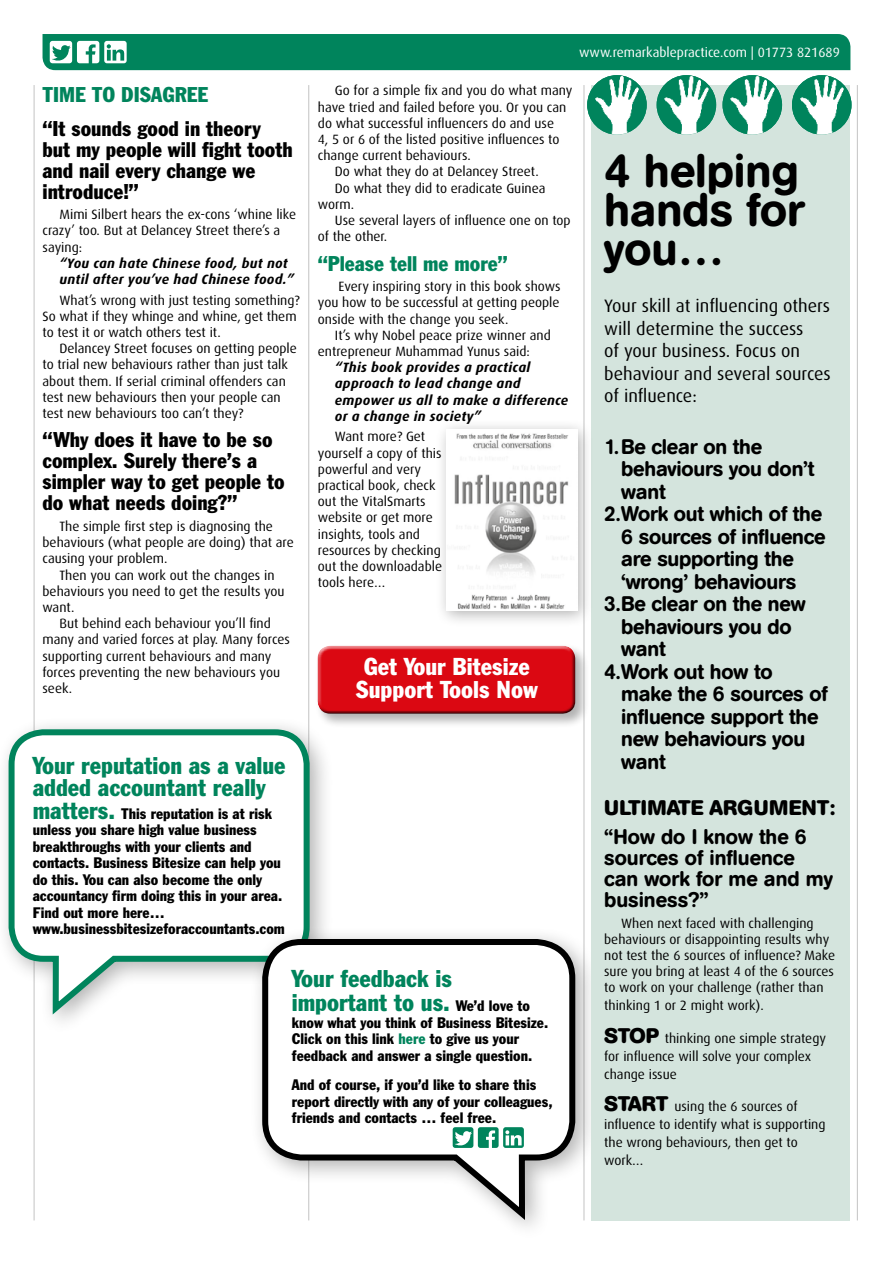
<style>
.page{position:relative;width:893px;height:1263px;background:#fff}
.page>*{position:absolute;margin:0;border:0;box-sizing:border-box;transform-origin:0 0}
.t1{font:500 46.5px/39px "AG Buch Rounded BQ";color:#000}
.t2{font:condensed 24px/22.5px "Franklin Gothic BT";color:#00845c}
.t3{font:condensed 24px/22.5px "Franklin Gothic BT";color:#fff;text-align:center}
.t4{font:500 21px/21px "AG Buch Rounded BQ";letter-spacing:-.01em;color:#000}
.t5{font:condensed 21px/21px "Franklin Gothic BT";color:#000}
.t6{font:condensed 21px "Franklin Gothic BT";color:#00845c}
.t7{font:700 21px "AG Buch Rounded BQ";letter-spacing:.01em;color:#000}
.t8{font:18px/22.5px "Dax";color:#000}
.t9{font:condensed 15px/16.5px "Franklin Gothic BT";color:#000}
.t10{font:13.5px/16.2px "Dax";color:#000}
.t11{font:italic 700 13.5px/16.2px "Dax";letter-spacing:.02em;color:#000}
.t12{font:13.5px "Dax";color:#fff}
.s1{font-size:24px;color:#00845c}
.s2{font-size:15px;color:#000}
.s3{color:#00845c}
.s4{font-family:"AG Buch Rounded BQ";font-weight:700;font-size:21px}
</style>
<div class="page">
<hr style="left:308px;top:85px;width:1px;height:1135px;background:#c6c6c6">
<hr style="left:583px;top:85px;width:1px;height:1135px;background:#c6c6c6">
<hr style="left:34px;top:85px;width:1px;height:1135px;background:#c6c6c6">
<hr style="left:857px;top:85px;width:1px;height:1135px;background:#c6c6c6">
<div style="left:43px;top:34px;width:807px;height:36px;background:#00845c"></div>
<div style="left:0;top:716px;width:334px;height:320px;background:#000;opacity:.3"></div>
<svg style="left:6px;top:726px;width:307px;height:295px"></svg>
<div style="left:249px;top:926px;width:351px;height:315px;background:#000;opacity:.3"></div>
<svg style="left:259px;top:936px;width:319px;height:290px"></svg>
<svg style="left:453px;top:1127px;width:71px;height:21px"></svg>
<div style="left:591px;top:85px;width:259px;height:1135px;background:#d4e4dd"></div>
<img style="left:587px;top:75px;width:60px;height:60px;border-radius:30px">
<img style="left:657px;top:75px;width:59px;height:60px;border-radius:30px">
<img style="left:722px;top:75px;width:60px;height:60px;border-radius:30px">
<img style="left:792px;top:75px;width:59px;height:60px;border-radius:30px">
<div style="left:436px;top:419px;width:159px;height:209px;background:#000;opacity:.3"></div>
<img style="left:446px;top:429px;width:131px;height:182px">
<div style="left:315px;top:643px;width:275px;height:85px;background:#000;opacity:.3"></div>
<div style="left:313px;top:641px;width:264px;height:69px;background:#fff;opacity:.75"></div>
<div style="left:316px;top:649px;width:264px;height:65px;background:#000;opacity:.75"></div>
<p class="t12" style="left:579px;top:45px;width:262px">www.remarkablepractice.com | 01773 821689</p>
<h3 class="t6" style="left:43px;top:81px;width:167px">TIME TO DISAGREE</h3>
<h3 class="t5" style="left:43px;top:117px;width:252px">“It sounds good in theory but my people will fight tooth and nail every change we introduce!”</h3>
<p class="t10" style="left:43px;top:207px;width:255px;text-indent:17px">Mimi Silbert hears the ex-cons ‘whine like crazy’ too. But at Delancey Street there’s a saying:</p>
<p class="t11" style="left:60px;top:255px;width:236px">“You can hate Chinese food, but not until after you’ve had Chinese food.”</p>
<p class="t10" style="left:43px;top:292px;width:259px;text-indent:17px">What’s wrong with just testing something?<br>So what if they whinge and whine, get them to test it or watch others test it.</p>
<p class="t10" style="left:43px;top:340px;width:256px;text-indent:17px">Delancey Street focuses on getting people to trial new behaviours rather than just talk about them. If serial criminal offenders can test new behaviours then your people can test new behaviours too can’t they?</p>
<h3 class="t5" style="left:43px;top:429px;width:244px">“Why does it have to be so complex. Surely there’s a simpler way to get people to do what needs doing?”</h3>
<p class="t10" style="left:43px;top:518px;width:253px;text-indent:17px">The simple first step is diagnosing the behaviours (what people are doing) that are causing your problem.</p>
<p class="t10" style="left:43px;top:567px;width:244px;text-indent:17px">Then you can work out the changes in behaviours you need to get the results you want.</p>
<p class="t10" style="left:43px;top:615px;width:249px;text-indent:17px">But behind each behaviour you’ll find many and varied forces at play. Many forces supporting current behaviours and many forces preventing the new behaviours you seek.</p>
<p class="t10" style="left:335px;top:83px;width:239px">Go for a simple fix and you do what many</p>
<p class="t10" style="left:318px;top:99px;width:250px">have tried and failed before you. Or you can</p>
<p class="t10" style="left:318px;top:115px;width:238px">do what successful influencers do and use</p>
<p class="t10" style="left:318px;top:131px;width:243px">4, 5 or 6 of the listed positive influences to</p>
<p class="t10" style="left:318px;top:148px;width:154px">change current behaviours.</p>
<p class="t10" style="left:335px;top:164px;width:205px">Do what they do at Delancey Street.</p>
<p class="t10" style="left:335px;top:180px;width:212px">Do what they did to eradicate Guinea</p>
<p class="t10" style="left:318px;top:196px;width:38px">worm.</p>
<p class="t10" style="left:335px;top:212px;width:237px">Use several layers of influence one on top</p>
<p class="t10" style="left:318px;top:229px;width:71px">of the other.</p>
<h3 class="t6" style="left:318px;top:250px;width:191px">“Please tell me more”</h3>
<p class="t10" style="left:318px;top:279px;width:244px;text-align:justify;text-indent:21px">Every inspiring story in this book shows you how to be successful at getting people onside with the change you seek.</p>
<p class="t10" style="left:318px;top:327px;width:234px;text-indent:17px">It’s why Nobel peace prize winner and entrepreneur Muhammad Yunus said:</p>
<p class="t11" style="left:335px;top:360px;width:235px">“This book provides a practical approach to lead change and empower us all to make a difference or a change in society”</p>
<p class="t10" style="left:318px;top:429px;width:126px;text-indent:17px">Want more? Get yourself a copy of this powerful and very practical book, check out the VitalSmarts website or get more insights, tools and resources by checking out the downloadable tools here…</p>
<h2 class="t3" style="left:356px;top:655px;width:183px">Get Your Bitesize<br>Support Tools Now</h2>
<h2 class="t2" style="left:33px;top:753px;width:254px">Your reputation as a value added accountant really</h2>
<p class="t9" style="left:33px;top:804px;width:254px"><span class="s1">matters.</span> This reputation is at risk unless you share high value business breakthroughs with your clients and contacts. Business Bitesize can help you do this. You can also become the only accountancy firm doing this in your area.<br>Find out more here… www.businessbitesizeforaccountants.com</p>
<h2 class="t2" style="left:292px;top:966px;width:240px;line-height:24px">Your feedback is important to us. <span class="s2">We’d love to</span></h2>
<p class="t9" style="left:292px;top:1014px;width:258px">know what you think of Business Bitesize.<br>Click on this link <span class="s3">here</span> to give us your feedback and answer a single question.</p>
<p class="t9" style="left:292px;top:1076px;width:262px">And of course, if you’d like to share this report directly with any of your colleagues, friends and contacts … feel free.</p>
<h1 class="t1" style="left:604px;top:152px;width:202px">4 helping hands for you…</h1>
<h3 class="t8" style="left:604px;top:295px;width:228px">Your skill at influencing others will determine the success<br>of your business. Focus on behaviour and several sources of influence:</h3>
<h3 class="t4" style="left:604px;top:436px;width:160px">1.Be clear on the</h3>
<h3 class="t4" style="left:621px;top:459px;width:195px">behaviours you don’t</h3>
<h3 class="t4" style="left:621px;top:481px;width:46px">want</h3>
<h3 class="t4" style="left:604px;top:504px;width:219px">2.Work out which of the</h3>
<h3 class="t4" style="left:621px;top:526px;width:206px">6 sources of influence</h3>
<h3 class="t4" style="left:621px;top:549px;width:174px">are supporting the</h3>
<h3 class="t4" style="left:621px;top:571px;width:177px">‘wrong’ behaviours</h3>
<h3 class="t4" style="left:604px;top:594px;width:203px">3.Be clear on the new</h3>
<h3 class="t4" style="left:621px;top:616px;width:172px">behaviours you do</h3>
<h3 class="t4" style="left:621px;top:639px;width:46px">want</h3>
<h3 class="t4" style="left:604px;top:661px;width:170px">4.Work out how to</h3>
<h3 class="t4" style="left:621px;top:684px;width:208px">make the 6 sources of</h3>
<h3 class="t4" style="left:621px;top:706px;width:199px">influence support the</h3>
<h3 class="t4" style="left:621px;top:729px;width:186px">new behaviours you</h3>
<h3 class="t4" style="left:621px;top:751px;width:46px">want</h3>
<h3 class="t7" style="left:604px;top:795px;width:232px">ULTIMATE ARGUMENT:</h3>
<h3 class="t4" style="left:604px;top:826px;width:230px">“How do I know the 6 sources of influence can work for me and my business?”</h3>
<p class="t10" style="left:604px;top:915px;width:233px;text-indent:17px">When next faced with challenging behaviours or disappointing results why not test the 6 sources of influence? Make sure you bring at least 4 of the 6 sources to work on your challenge (rather than</p>
<p class="t10" style="left:604px;top:998px;width:161px">thinking 1 or 2 might work).</p>
<p class="t10" style="left:604px;top:1029px;width:223px;line-height:18px"><span class="s4">STOP</span> thinking one simple strategy for influence will solve your complex change issue</p>
<p class="t10" style="left:604px;top:1097px;width:223px;line-height:18px"><span class="s4">START</span> using the 6 sources of influence to identify what is supporting the wrong behaviours, then get to work…</p>
</div>
